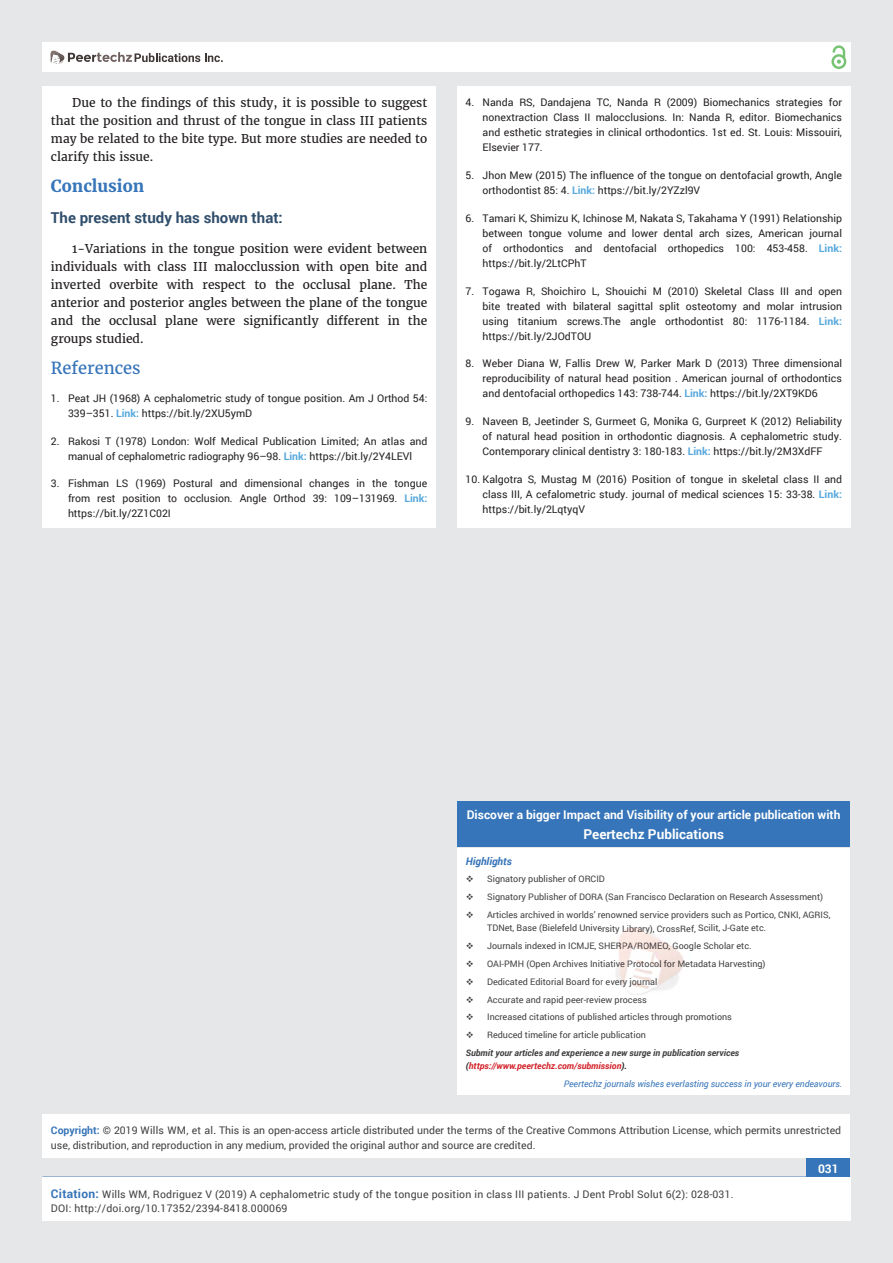
<style>
.page{position:relative;width:893px;height:1263px;background:#e6e7e8}
.page>*{position:absolute;margin:0;border:0;box-sizing:border-box;transform-origin:0 0}
.t1{font:700 16.5px "Merriweather";color:#3675b9}
.t2{font:16.5px "Merriweather";color:#3675b9}
.t3{font:700 15px "Roboto";color:#304e6b}
.t4{font:700 13.5px "Roboto";color:#fff}
.t5{font:12px/18px "Merriweather";color:#231f20;text-align:justify}
.t6{font:700 12px "Roboto";color:#fff}
.t7{font:10.5px/15px "Roboto";color:#231f20;text-align:justify}
.t8{font:10.5px/15px "Roboto";color:#404041}
.t9{font:10.5px/13.5px "Roboto";letter-spacing:.02em;color:#404041}
.t10{font:italic 700 10.5px "Roboto";color:#3675b9}
.t11{font:9px/13.5px "Roboto";color:#404041}
.t12{font:italic 9px/17.7px "Roboto";color:#3675b9}
.t13{font:italic 700 9px/17.7px "Roboto";color:#404041}
.s1{font-weight:700;color:#56a8dd}
.s2{color:#414142}
.s3{color:#404042}
.s4{color:#403f41}
.s5{color:#403939}
.s6{color:#3f3838}
.s7{color:#3e3837}
.s8{color:#3e3939}
.s9{font-weight:400;font-style:normal}
.s10{font-weight:700;color:#231f20}
.s11{font-weight:700;color:#d2232a}
.s12{font-weight:700;color:#3976b9}
.s13{color:#0e0f0f}
.s14{font-weight:700;font-size:12px;color:#3675b9}
</style>
<div class="page">
<div style="left:42px;top:43px;width:808px;height:29px;background:#fff"></div>
<div style="left:831px;top:54px;width:15px;height:15px;border:2px solid #75c273;border-radius:50%"></div>
<svg style="left:831px;top:45px;width:15px;height:19px"></svg>
<div style="left:806px;top:1157px;width:44px;height:43px;background:#3675b9"></div>
<svg style="left:49px;top:50px;width:174px;height:14px"></svg>
<div style="left:42px;top:1177px;width:808px;height:43px;background:#fff"></div>
<div style="left:42px;top:1115px;width:808px;height:43px;background:#fff"></div>
<div style="left:457px;top:802px;width:393px;height:45px;background:#3675b9"></div>
<div style="left:457px;top:848px;width:393px;height:247px;background:#fff"></div>
<img style="left:616px;top:934px;width:67px;height:61px">
<img style="left:622px;top:927px;width:27px;height:7px">
<img style="left:616px;top:942px;width:67px;height:9px">
<img style="left:616px;top:960px;width:68px;height:9px">
<img style="left:616px;top:978px;width:41px;height:9px">
<div style="left:42px;top:87px;width:394px;height:441px;background:#fff"></div>
<div style="left:457px;top:87px;width:393px;height:441px;background:#fff"></div>
<p class="t5" style="left:51px;top:94px;width:378px;text-indent:21px">Due to the findings of this study, it is possible to suggest that the position and thrust of the tongue in class III patients may be related to the bite type. But more studies are needed to clarify this issue.</p>
<h1 class="t1" style="left:51px;top:176px;width:95px">Conclusion</h1>
<h2 class="t3" style="left:51px;top:207px;width:233px">The present study has shown that:</h2>
<p class="t5" style="left:51px;top:240px;width:378px;text-indent:21px">1-Variations in the tongue position were evident between individuals with class III malocclussion with open bite and inverted overbite with respect to the occlusal plane. The anterior and posterior angles between the plane of the tongue and the occlusal plane were significantly different in the groups studied.</p>
<h1 class="t2" style="left:51px;top:358px;width:91px">References</h1>
<p class="t7" style="left:68px;top:390px;width:361px;text-indent:-17px">1. Peat JH (1968) A cephalometric study of tongue position. Am J Orthod 54:<br>339–351. <span class="s1">Link:</span> https://bit.ly/2XU5ymD</p>
<p class="t7" style="left:51px;top:433px;width:378px;text-align:center">2. Rakosi T (1978) London: Wolf Medical Publication Limited; An atlas and manual of cephalometric radiography 96–98. <span class="s1">Link:</span> https://bit.ly/2Y4LEVl</p>
<p class="t7" style="left:68px;top:476px;width:361px;text-indent:-17px">3. Fishman LS (1969) Postural and dimensional changes in the tongue from rest position to occlusion. Angle Orthod 39: 109–131969. <span class="s1">Link: </span>https://bit.ly/2Z1C02I</p>
<p class="t7" style="left:483px;top:95px;width:361px;text-indent:-17px">4. Nanda RS, Dandajena TC, Nanda R (2009) Biomechanics strategies for nonextraction Class II malocclusions. In: Nanda R, editor. Biomechanics and esthetic strategies in clinical orthodontics. 1st ed. St. Louis: Missouiri, Elsevier 177.</p>
<p class="t7" style="left:483px;top:167px;width:361px;text-indent:-17px">5. Jhon Mew (2015) The influence of the tongue on dentofacial growth, Angle orthodontist 85: 4. <span class="s1">Link:</span> https://bit.ly/2YZzl9V</p>
<p class="t7" style="left:483px;top:210px;width:361px;text-indent:-17px">6. Tamari K, Shimizu K, Ichinose M, Nakata S, Takahama Y (1991) Relationship between tongue volume and lower dental arch sizes, American journal of orthodontics and dentofacial orthopedics 100: 453-458. <span class="s1">Link: </span>https://bit.ly/2LtCPhT</p>
<p class="t7" style="left:483px;top:283px;width:361px;text-indent:-17px">7. Togawa R, Shoichiro L, Shouichi M (2010) Skeletal Class III and open bite treated with bilateral sagittal split osteotomy and molar intrusion using titanium screws.The angle orthodontist 80: 1176-1184. <span class="s1">Link: </span>https://bit.ly/2JOdTOU</p>
<p class="t7" style="left:483px;top:356px;width:361px;text-indent:-17px">8. Weber Diana W, Fallis Drew W, Parker Mark D (2013) Three dimensional reproducibility of natural head position . American journal of orthodontics and dentofacial orthopedics 143: 738-744. <span class="s1">Link:</span> https://bit.ly/2XT9KD6</p>
<p class="t7" style="left:483px;top:413px;width:361px;text-indent:-17px">9. Naveen B, Jeetinder S, Gurmeet G, Monika G, Gurpreet K (2012) Reliability of natural head position in orthodontic diagnosis. A cephalometric study.<br>Contemporary clinical dentistry 3: 180-183. <span class="s1">Link:</span> https://bit.ly/2M3XdFF</p>
<p class="t7" style="left:483px;top:471px;width:361px;text-indent:-17px">10. Kalgotra S, Mustag M (2016) Position of tongue in skeletal class II and class III, A cefalometric study. journal of medical sciences 15: 33-38. <span class="s1">Link: </span>https://bit.ly/2LqtyqV</p>
<p class="t6" style="left:467px;top:807px;width:375px">Discover a bigger Impact and Visibility of your article publication with</p>
<p class="t4" style="left:583px;top:825px;width:142px">Peertechz Publications</p>
<p class="t10" style="left:466px;top:854px;width:48px">Highlights</p>
<p class="t11" style="left:466px;top:872px;width:140px">❖ Signatory publisher of ORCID</p>
<p class="t11" style="left:466px;top:890px;width:359px">❖ Signatory Publisher of DORA (San Francisco Declaration on Research Assessment)</p>
<p class="t11" style="left:487px;top:908px;width:345px;text-indent:-21px">❖ Articles archived in worlds’ r<span class="s2">enowned service provid</span>ers such as Portico, CNKI, AGRIS,<br>TDNet, Base (Bielefeld Univ<span class="s2">ersity Li</span><span class="s3">brar</span><span class="s4">y),</span> <span class="s2">CrossRef,</span> Scilit, J-Gate etc.</p>
<p class="t11" style="left:466px;top:939px;width:287px">❖ Journals indexed in ICMJE, <span class="s2">SHER</span><span class="s5">PA/ROMEO</span><span class="s2">, Googl</span>e Scholar etc.</p>
<p class="t11" style="left:466px;top:957px;width:301px">❖ OAI-PMH (Open Archives Ini<span class="s2">tiati</span><span class="s3">ve P</span><span class="s2">rotocol</span> <span class="s6">for</span> <span class="s7">M</span><span class="s2">eta</span>data Harvesting)</p>
<p class="t11" style="left:466px;top:975px;width:193px">❖ Dedicated Editorial Board fo<span class="s2">r e</span><span class="s3">very</span> <span class="s2">jou</span><span class="s7">rn</span><span class="s8">a</span><span class="s2">l</span></p>
<p class="t11" style="left:466px;top:992px;width:183px">❖ Accurate and rapid peer-revi<span class="s2">ew process</span></p>
<p class="t11" style="left:466px;top:1010px;width:268px">❖ Increased citations of published articles through promotions</p>
<p class="t13" style="left:466px;top:1026px;width:275px">❖ <span class="s9">Reduced timeline for article publication<br></span>Submit your articles and experience a new surge in publication services</p>
<p class="t12" style="left:564px;top:1057px;width:280px;text-indent:-98px"><span class="s10">(</span><span class="s11">https://www.peertechz.com/submission</span><span class="s10">).<br></span>Peertechz journals wishes everlasting success in your every endeavours.</p>
<p class="t8" style="left:51px;top:1123px;width:792px"><span class="s12">Copyright:</span> © 2019 Wills WM, et al<span class="s13">.</span> This is an open-access article distributed under the terms of the Creative Commons Attribution License, which permits unrestricted use, distribution, and reproduction in any medium, provided the original author and source are credited.</p>
<p class="t9" style="left:51px;top:1188px;width:684px"><span class="s14">Citation:</span> Wills WM, Rodriguez V (2019) A cephalometric study of the tongue position in class III patients. J Dent Probl Solut 6(2): 028-031.<br>DOI: http://doi.org/10.17352/2394-8418.000069</p>
<p class="t6" style="left:818px;top:1161px;width:22px">031</p>
</div>
